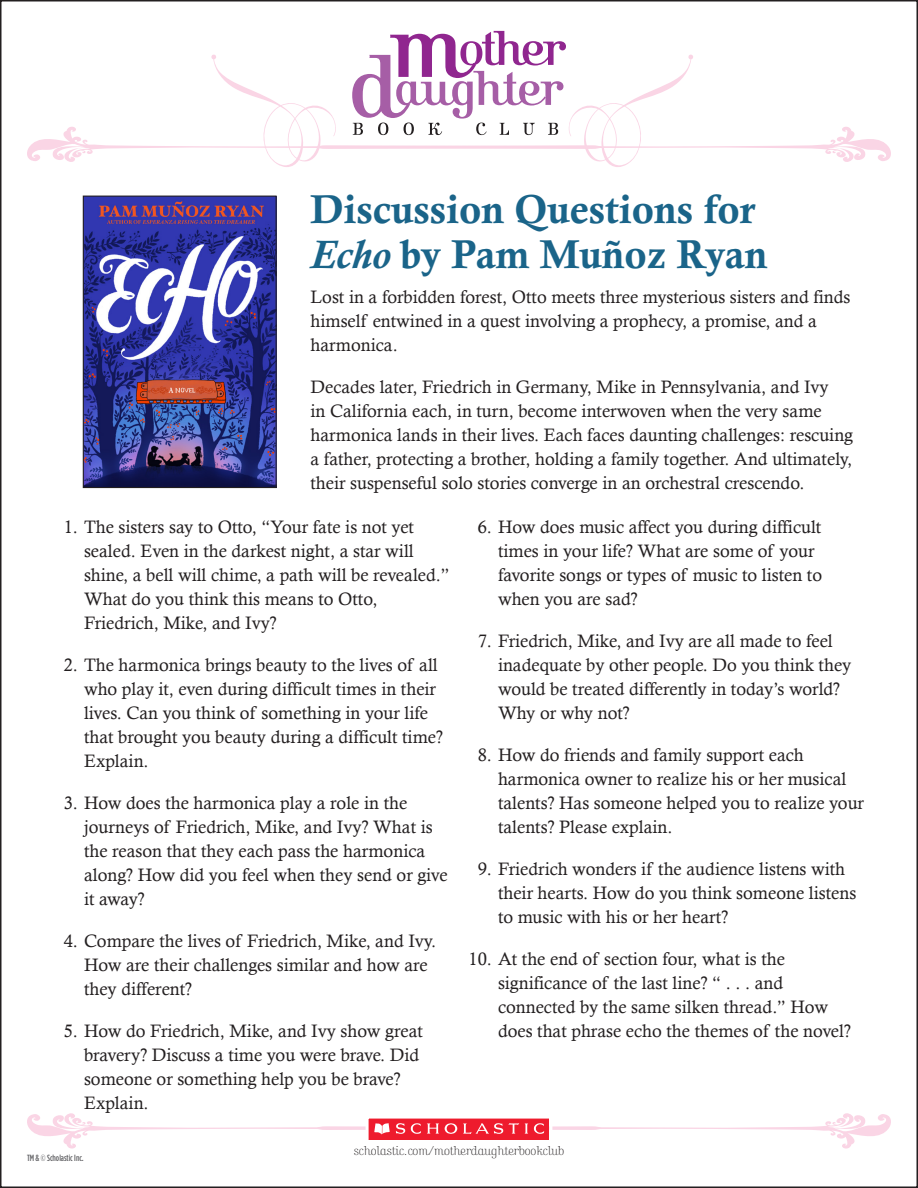
<style>
.page{position:relative;width:918px;height:1188px;background:#fff}
.page>*{position:absolute;margin:0;border:0;box-sizing:border-box;transform-origin:0 0}
.t1{font:700 40.5px/45px "Calisto";color:#1a6489}
.t2{font:18px/24px "Calisto";color:#231f20}
.t3{font:13.5px "Kursivschrift Steh Har";color:#231f20}
.t4{font:500 9px "Gotham Condensed";color:#636366}
.s1{font-style:italic}
</style>
<div class="page">
<svg style="left:27px;top:1113px;width:864px;height:36px"></svg>
<img style="left:85px;top:198px;width:190px;height:288px">
<div style="left:83px;top:196px;width:194px;height:292px;border:1px solid #231f20"></div>
<svg style="left:27px;top:31px;width:864px;height:131px"></svg>
<p class="t1" style="left:310px;top:187px;width:458px">Discussion Questions for<br><span class="s1">Echo</span> by Pam Muñoz Ryan</p>
<p class="t2" style="left:310px;top:285px;width:542px">Lost in a forbidden forest, Otto meets three mysterious sisters and finds himself entwined in a quest involving a prophecy, a promise, and a harmonica.</p>
<p class="t2" style="left:310px;top:375px;width:544px">Decades later, Friedrich in Germany, Mike in Pennsylvania, and Ivy<br>in California each, in turn, become interwoven when the very same harmonica lands in their lives. Each faces daunting challenges: rescuing a father, protecting a brother, holding a family together. And ultimately, their suspenseful solo stories converge in an orchestral crescendo.</p>
<p class="t2" style="left:84px;top:515px;width:367px;text-indent:-20px">1. The sisters say to Otto, “Your fate is not yet sealed. Even in the darkest night, a star will shine, a bell will chime, a path will be revealed.” What do you think this means to Otto, Friedrich, Mike, and Ivy?</p>
<p class="t2" style="left:84px;top:653px;width:361px;text-indent:-20px">2. The harmonica brings beauty to the lives of all who play it, even during difficult times in their lives. Can you think of something in your life that brought you beauty during a difficult time?<br>Explain.</p>
<p class="t2" style="left:84px;top:791px;width:365px;text-indent:-20px">3. How does the harmonica play a role in the journeys of Friedrich, Mike, and Ivy? What is the reason that they each pass the harmonica along? How did you feel when they send or give it away?</p>
<p class="t2" style="left:84px;top:929px;width:354px;text-indent:-20px">4. Compare the lives of Friedrich, Mike, and Ivy.<br>How are their challenges similar and how are they different?</p>
<p class="t2" style="left:84px;top:1019px;width:341px;text-indent:-20px">5. How do Friedrich, Mike, and Ivy show great bravery? Discuss a time you were brave. Did someone or something help you be brave?<br>Explain.</p>
<p class="t2" style="left:498px;top:515px;width:326px;text-indent:-20px">6. How does music affect you during difficult times in your life? What are some of your favorite songs or types of music to listen to when you are sad?</p>
<p class="t2" style="left:498px;top:629px;width:355px;text-indent:-20px">7. Friedrich, Mike, and Ivy are all made to feel inadequate by other people. Do you think they would be treated differently in today’s world?<br>Why or why not?</p>
<p class="t2" style="left:498px;top:743px;width:368px;text-indent:-20px">8. How do friends and family support each harmonica owner to realize his or her musical talents? Has someone helped you to realize your talents? Please explain.</p>
<p class="t2" style="left:498px;top:857px;width:360px;text-indent:-20px">9. Friedrich wonders if the audience listens with their hearts. How do you think someone listens to music with his or her heart?</p>
<p class="t2" style="left:498px;top:947px;width:354px;text-indent:-29px">10. At the end of section four, what is the significance of the last line? “ . . . and connected by the same silken thread.” How does that phrase echo the themes of the novel?</p>
<p class="t4" style="left:27px;top:1153px;width:58px">TM &amp; © Scholastic Inc.</p>
<p class="t3" style="left:354px;top:1143px;width:212px">scholastic.com/motherdaughterbookclub</p>
</div>
